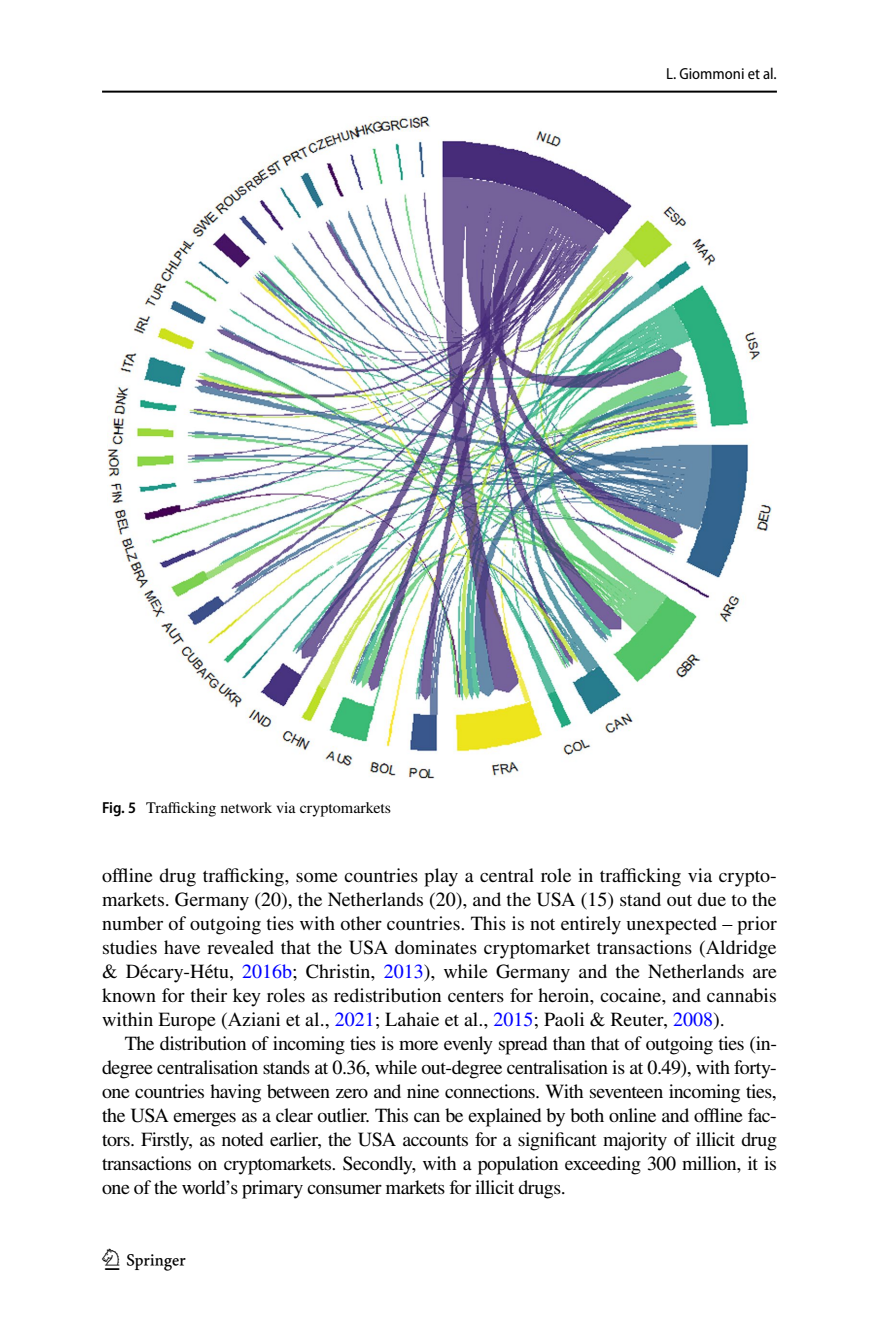
<style>
.page{position:relative;width:879px;height:1333px;background:#fff}
.page>*{position:absolute;margin:0;border:0;box-sizing:border-box;transform-origin:0 0}
.t1{font:30px "Springnew Regular 4";color:#000}
.t2{font:20px/24px "STIX";letter-spacing:-.01em;color:#000;text-align:justify}
.t3{font:16px "STIX";color:#000}
.t4{font:semi-condensed 16px "Myriad Pro";color:#000}
.s1{font-family:"Myriad Pro";font-weight:600;font-stretch:semi-condensed}
.s2{color:#00f}
</style>
<div class="page">
<hr style="left:102px;top:91px;width:675px;height:2px;background:#000">
<img style="left:108px;top:116px;width:663px;height:662px">
<p class="t4" style="left:666px;top:65px;width:112px">L. Giommoni et al.</p>
<p class="t3" style="left:102px;top:797px;width:290px"><span class="s1">Fig. 5</span> Trafficking network via cryptomarkets</p>
<p class="t2" style="left:102px;top:864px;width:676px">offline drug trafficking, some countries play a central role in trafficking via crypto&shy;markets. Germany (20), the Netherlands (20), and the USA (15) stand out due to the number of outgoing ties with other countries. This is not entirely unexpected – prior studies have revealed that the USA dominates cryptomarket transactions (Aldridge &amp; Décary-Hétu, <span class="s2">2016b</span>; Christin, <span class="s2">2013</span>), while Germany and the Netherlands are known for their key roles as redistribution centers for heroin, cocaine, and cannabis within Europe (Aziani et al., <span class="s2">2021</span>; Lahaie et al., <span class="s2">2015</span>; Paoli &amp; Reuter, <span class="s2">2008</span>).</p>
<p class="t2" style="left:102px;top:1032px;width:676px;text-indent:23px">The distribution of incoming ties is more evenly spread than that of outgoing ties (in&shy;degree centralisation stands at 0.36, while out-degree centralisation is at 0.49), with forty&shy;one countries having between zero and nine connections. With seventeen incoming ties, the USA emerges as a clear outlier. This can be explained by both online and offline fac&shy;tors. Firstly, as noted earlier, the USA accounts for a significant majority of illicit drug transactions on cryptomarkets. Secondly, with a population exceeding 300 million, it is one of the world’s primary consumer markets for illicit drugs.</p>
<h1 class="t1" style="left:105px;top:1248px;width:83px">1 3</h1>
</div>
